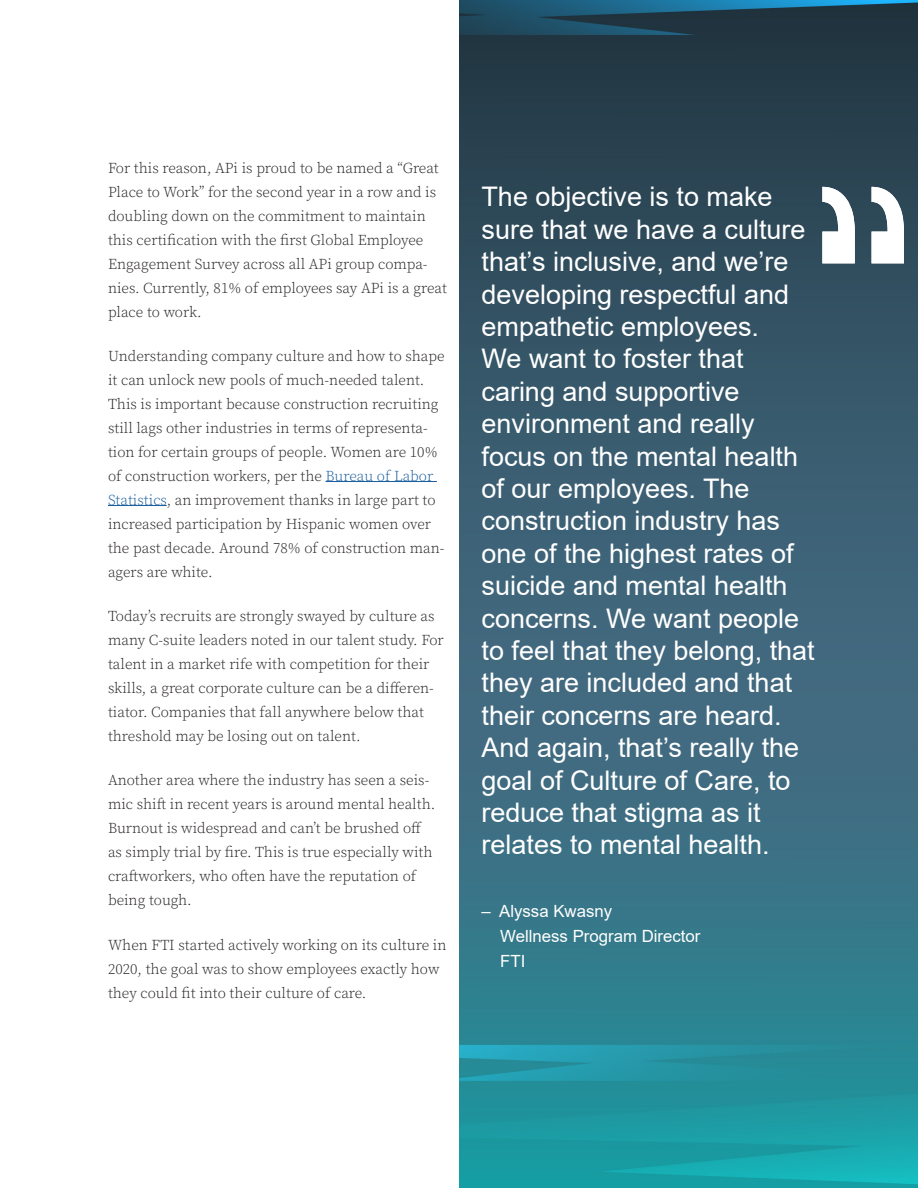
<style>
.page{position:relative;width:918px;height:1188px;background:#fff}
.page>*{position:absolute;margin:0;border:0;box-sizing:border-box;transform-origin:0 0}
.Footnotes{font:27px/32.4px "Arial";color:#fff}
.body{font:16.8px "Arial";color:#fff}
.body-2{font:300 15px/24px "Source Serif Pro";color:#231f20}
.s1{color:#175d9e}
</style>
<div class="page">
<img style="left:459px;top:0;width:459px;height:1188px">
<hr style="left:326px;top:481px;width:111px;height:1px;background:#175d9e">
<hr style="left:108px;top:505px;width:59px;height:1px;background:#175d9e">
<svg style="left:822px;top:187px;width:82px;height:76px"></svg>
<p class="body-2" style="left:108px;top:156px;width:341px">For this reason, APi is proud to be named a “Great Place to Work” for the second year in a row and is doubling down on the commitment to maintain this certification with the first Global Employee Engagement Survey across all APi group compa&shy;nies. Currently, 81% of employees say APi is a great place to work.</p>
<p class="body-2" style="left:108px;top:344px;width:338px">Understanding company culture and how to shape it can unlock new pools of much-needed talent.<br>This is important because construction recruiting still lags other industries in terms of representa&shy;tion for certain groups of people. Women are 10% of construction workers, per the <span class="s1">Bureau of Labor Statistics</span>, an improvement thanks in large part to increased participation by Hispanic women over the past decade. Around 78% of construction man&shy;agers are white.</p>
<p class="body-2" style="left:108px;top:604px;width:337px">Today’s recruits are strongly swayed by culture as many C-suite leaders noted in our talent study. For talent in a market rife with competition for their skills, a great corporate culture can be a differen&shy;tiator. Companies that fall anywhere below that threshold may be losing out on talent.</p>
<p class="body-2" style="left:108px;top:768px;width:329px">Another area where the industry has seen a seis&shy;mic shift in recent years is around mental health.<br>Burnout is widespread and can’t be brushed off as simply trial by fire. This is true especially with craftworkers, who often have the reputation of being tough.</p>
<p class="body-2" style="left:108px;top:933px;width:340px">When FTI started actively working on its culture in<br>2020, the goal was to show employees exactly how they could fit into their culture of care.</p>
<p class="Footnotes" style="left:482px;top:181px;width:335px">The objective is to make sure that we have a culture that’s inclusive, and we’re developing respectful and empathetic employees.<br>We want to foster that caring and supportive environment and really focus on the mental health of our employees. The construction industry has one of the highest rates of suicide and mental health concerns. We want people to feel that they belong, that they are included and that their concerns are heard.<br>And again, that’s really the goal of Culture of Care, to</p>
<p class="Footnotes" style="left:482px;top:796px;width:290px">reduce that stigma as it relates to mental health.</p>
<p class="body" style="left:482px;top:899px;width:132px">– Alyssa Kwasny</p>
<p class="body" style="left:500px;top:924px;width:202px">Wellness Program Director</p>
<p class="body" style="left:500px;top:950px;width:27px">FTI</p>
</div>
